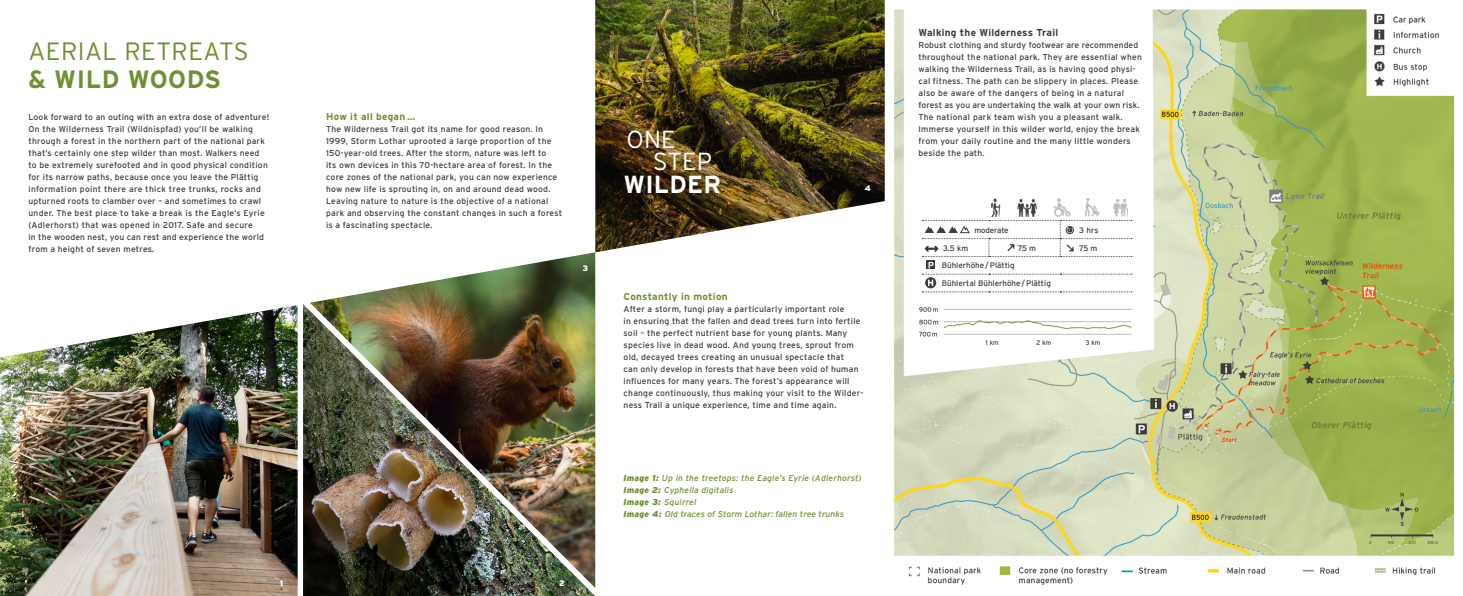
<style>
.page{position:relative;width:1463px;height:596px;background:#fff}
.page>*{position:absolute;margin:0;border:0;box-sizing:border-box;transform-origin:0 0}
.NLP_U1_GB{font:300 25px/28px "Interstate";letter-spacing:.02em;color:#6f9031}
.t1{font:300 24.6px/22.5px "Interstate";letter-spacing:.01em;color:#fff}
.t2{font:700 24.6px "Interstate";letter-spacing:.01em;color:#fff}
.NLP_U2_10_bold_EN{font:700 10px "Interstate";letter-spacing:.025em;color:#6f9031}
.NLP_U2_10_bold_EN-2{font:700 10px "Interstate";letter-spacing:.025em;color:#3c3c3b}
.NLP_Fliesstext_8_5_E{font:8.5px/12px "Interstate";letter-spacing:.025em;color:#3c3c3b}
.BU_EN{font:italic 8.5px "Interstate";letter-spacing:.015em;color:#6f9031}
.t3{font:8px "Interstate";color:#3c3c3b}
.t4{font:8px "Interstate";letter-spacing:-.02em;color:#3c3c3b}
.t5{font:900 8px "Interstate";color:#fff}
.s1{font-weight:700}
.s2{font-weight:900}
</style>
<div class="page">
<img style="left:894px;top:9px;width:561px;height:576px">
<img style="left:595px;top:0;width:290px;height:252px">
<img style="left:303px;top:304px;width:292px;height:291px">
<img style="left:0;top:305px;width:298px;height:290px">
<img style="left:310px;top:252px;width:285px;height:335px">
<div style="left:922px;top:220px;width:209px;height:72px;background:#fff"></div>
<svg style="left:922px;top:220px;width:210px;height:48px"></svg>
<svg style="left:922px;top:274px;width:210px;height:18px"></svg>
<img style="left:992px;top:198px;width:136px;height:18px">
<h1 class="NLP_U1_GB" style="left:29px;top:37px;width:222px">AERIAL RETREATS <span class="s1">&amp; WILD WOODS</span></h1>
<p class="NLP_Fliesstext_8_5_E" style="left:29px;top:111px;width:242px">Look forward to an outing with an extra dose of adventure!<br>On the Wilderness Trail (Wildnispfad) you’ll be walking through a forest in the northern part of the national park that’s certainly one step wilder than most. Walkers need to be extremely surefooted and in good physical condition for its narrow paths, because once you leave the Plättig information point there are thick tree trunks, rocks and upturned roots to clamber over – and sometimes to crawl under. The best place to take a break is the Eagle’s Eyrie (Adlerhorst) that was opened in 2017. Safe and secure<br>in the wooden nest, you can rest and experience the world from a height of seven metres.</p>
<p class="NLP_U2_10_bold_EN" style="left:326px;top:111px;width:91px">How it all began …</p>
<p class="NLP_Fliesstext_8_5_E" style="left:326px;top:123px;width:238px">The Wilderness Trail got its name for good reason. In 1999, Storm Lothar uprooted a large proportion of the 150-year-old trees. After the storm, nature was left to<br>its own devices in this 70-hectare area of forest. In the core zones of the national park, you can now experience how new life is sprouting in, on and around dead wood.<br>Leaving nature to nature is the objective of a national park and observing the constant changes in such a forest is a fascinating spectacle.</p>
<p class="t5" style="left:583px;top:263px;width:7px">3</p>
<p class="t5" style="left:280px;top:578px;width:5px">1</p>
<p class="t5" style="left:559px;top:578px;width:7px">2</p>
<h2 class="t1" style="left:653px;top:128px;width:60px;text-indent:-27px">ONE<br>STEP</h2>
<h2 class="t2" style="left:623px;top:170px;width:99px">WILDER</h2>
<p class="t5" style="left:865px;top:183px;width:7px">4</p>
<h2 class="NLP_U2_10_bold_EN" style="left:624px;top:291px;width:106px">Constantly in motion</h2>
<p class="NLP_Fliesstext_8_5_E" style="left:624px;top:303px;width:241px">After a storm, fungi play a particularly important role<br>in ensuring that the fallen and dead trees turn into fertile soil – the perfect nutrient base for young plants. Many species live in dead wood. And young trees, sprout from old, decayed trees creating an unusual spectacle that<br>can only develop in forests that have been void of human influences for many years. The forest’s appearance will change continuously, thus making your visit to the Wilder&shy;ness Trail a unique experience, time and time again.</p>
<p class="BU_EN" style="left:624px;top:472px;width:239px"><span class="s2">Image 1:</span> Up in the treetops: the Eagle’s Eyrie (Adlerhorst)</p>
<p class="BU_EN" style="left:624px;top:484px;width:111px"><span class="s2">Image 2:</span> Cyphella digitalis</p>
<p class="BU_EN" style="left:624px;top:496px;width:74px"><span class="s2">Image 3:</span> Squirrel</p>
<p class="BU_EN" style="left:624px;top:508px;width:222px"><span class="s2">Image 4:</span> Old traces of Storm Lothar: fallen tree trunks</p>
<h2 class="NLP_U2_10_bold_EN-2" style="left:919px;top:27px;width:141px">Walking the Wilderness Trail</h2>
<p class="NLP_Fliesstext_8_5_E" style="left:919px;top:39px;width:225px">Robust clothing and sturdy footwear are recommended throughout the national park. They are essential when walking the Wilderness Trail, as is having good physi&shy;cal fitness. The path can be slippery in places. Please also be aware of the dangers of being in a -natural forest as you are undertaking the walk at your own risk.<br>The national park team wish you a pleasant walk.<br>Immerse yourself in this wilder world, enjoy the break from your daily routine and the many little wonders beside the path.</p>
<p class="t4" style="left:974px;top:225px;width:36px">moderate</p>
<p class="t3" style="left:1079px;top:225px;width:21px">3 hrs</p>
<p class="t3" style="left:943px;top:243px;width:27px">3.5 km</p>
<p class="t3" style="left:1018px;top:243px;width:20px">75 m</p>
<p class="t3" style="left:1079px;top:243px;width:20px">75 m</p>
<p class="t3" style="left:942px;top:261px;width:74px">Bühlerhöhe/Plättig</p>
<p class="t3" style="left:942px;top:279px;width:111px">Bühlertal Bühlerhöhe/Plättig</p>
</div>
